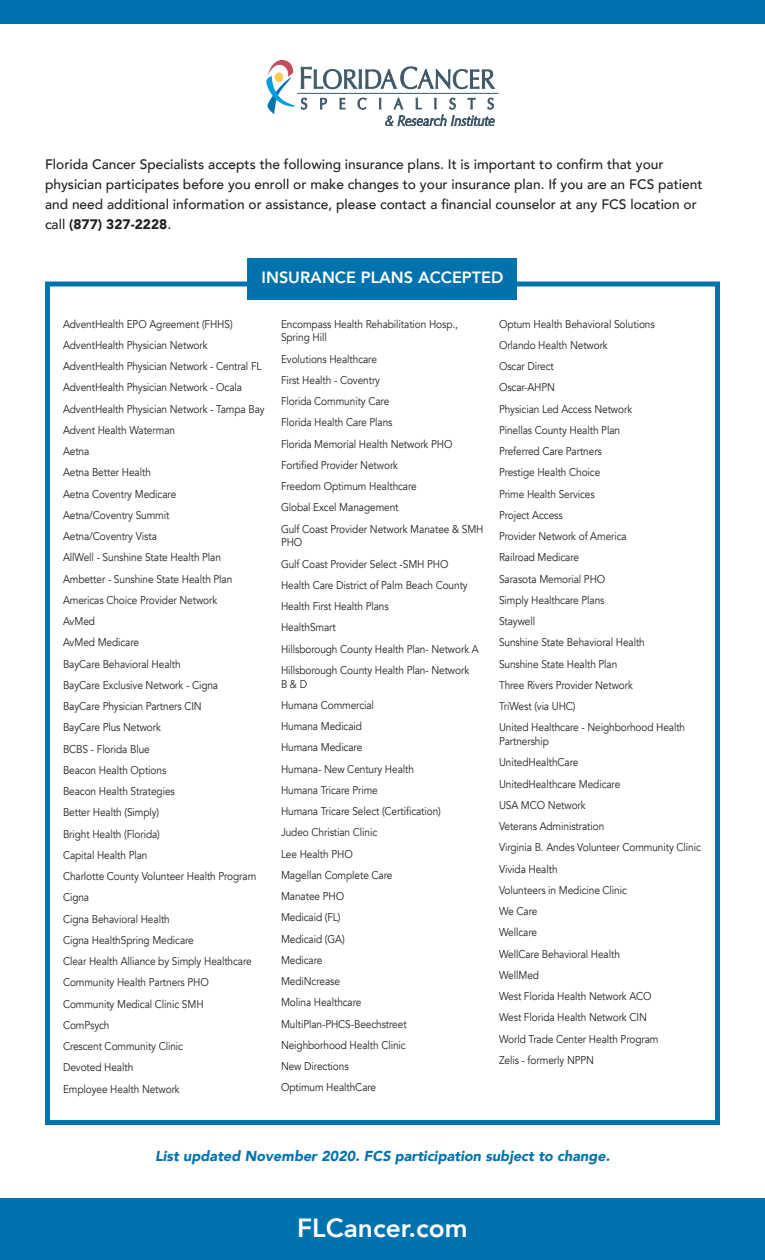
<style>
.page{position:relative;width:765px;height:1260px;background:#fff}
.page>*{position:absolute;margin:0;border:0;box-sizing:border-box;transform-origin:0 0}
.t1{font:800 26.25px "Avenir";color:#fff}
.t2{font:800 16.25px "Avenir";color:#fff}
.t3{font:italic 900 14.38px "Avenir";color:#0073ae}
.t4{font:500 13.75px/20px "Avenir";color:#231f20}
.t5{font:11.25px/21.2px "Avenir";letter-spacing:-.01em;color:#231f20;scale:.9 1}
.s1{font-weight:900}
</style>
<div class="page">
<div style="left:45px;top:282px;width:675px;height:843px;border:5px solid #0073ae"></div>
<svg style="left:301px;top:66px;width:195px;height:23px"></svg>
<svg style="left:301px;top:97px;width:7px;height:13px"></svg>
<svg style="left:320px;top:98px;width:7px;height:12px"></svg>
<svg style="left:339px;top:98px;width:6px;height:12px"></svg>
<svg style="left:357px;top:97px;width:10px;height:13px"></svg>
<hr style="left:297px;top:93px;width:202px;height:1px;background:#405968">
<svg style="left:266px;top:60px;width:29px;height:54px"></svg>
<svg style="left:379px;top:97px;width:116px;height:29px"></svg>
<div style="left:248px;top:258px;width:270px;height:42px;background:#0073ae"></div>
<div style="left:0;top:1198px;width:765px;height:62px;background:#0073ae"></div>
<div style="left:0;top:0;width:765px;height:24px;background:#0073ae"></div>
<p class="t4" style="left:45px;top:154px;width:659px">Florida Cancer Specialists accepts the following insurance plans. It is important to confirm that your physician participates before you enroll or make changes to your insurance plan. If you are an FCS patient and need additional information or assistance, please contact a financial counselor at any FCS location or call <span class="s1">(877) 327-2228</span>.</p>
<h2 class="t2" style="left:262px;top:265px;width:243px">INSURANCE PLANS ACCEPTED</h2>
<p class="t5" style="left:63px;top:313px;width:226px">AdventHealth EPO Agreement (FHHS)<br>AdventHealth Physician Network<br>AdventHealth Physician Network - Central FL<br>AdventHealth Physician Network - Ocala<br>AdventHealth Physician Network - Tampa Bay<br>Advent Health Waterman<br>Aetna<br>Aetna Better Health<br>Aetna Coventry Medicare<br>Aetna/Coventry Summit<br>Aetna/Coventry Vista<br>AllWell - Sunshine State Health Plan<br>Ambetter - Sunshine State Health Plan<br>Americas Choice Provider Network<br>AvMed<br>AvMed Medicare<br>BayCare Behavioral Health<br>BayCare Exclusive Network - Cigna<br>BayCare Physician Partners CIN<br>BayCare Plus Network<br>BCBS - Florida Blue<br>Beacon Health Options<br>Beacon Health Strategies<br>Better Health (Simply)<br>Bright Health (Florida)<br>Capital Health Plan<br>Charlotte County Volunteer Health Program<br>Cigna<br>Cigna Behavioral Health<br>Cigna HealthSpring Medicare<br>Clear Health Alliance by Simply Healthcare<br>Community Health Partners PHO<br>Community Medical Clinic SMH<br>ComPsych<br>Crescent Community Clinic<br>Devoted Health<br>Employee Health Network</p>
<p class="t5" style="left:281px;top:317px;width:198px;line-height:13.8px">Encompass Health Rehabilitation Hosp.,<br>Spring Hill</p>
<p class="t5" style="left:281px;top:348px;width:227px">Evolutions Healthcare<br>First Health - Coventry<br>Florida Community Care<br>Florida Health Care Plans<br>Florida Memorial Health Network PHO<br>Fortified Provider Network<br>Freedom Optimum Healthcare<br>Global Excel Management<br>Gulf Coast Provider Network Manatee &amp; SMH</p>
<p class="t5" style="left:281px;top:532px;width:221px">PHO<br>Gulf Coast Provider Select -SMH PHO<br>Health Care District of Palm Beach County<br>Health First Health Plans<br>HealthSmart<br>Hillsborough County Health Plan- Network A<br>Hillsborough County Health Plan- Network</p>
<p class="t5" style="left:281px;top:673px;width:179px">B &amp; D<br>Humana Commercial<br>Humana Medicaid<br>Humana Medicare<br>Humana- New Century Health<br>Humana Tricare Prime<br>Humana Tricare Select (Certification)<br>Judeo Christian Clinic<br>Lee Health PHO<br>Magellan Complete Care<br>Manatee PHO<br>Medicaid (FL)<br>Medicaid (GA)<br>Medicare<br>MediNcrease<br>Molina Healthcare<br>MultiPlan-PHCS-Beechstreet<br>Neighborhood Health Clinic<br>New Directions<br>Optimum HealthCare</p>
<p class="t5" style="left:499px;top:313px;width:208px">Optum Health Behavioral Solutions<br>Orlando Health Network<br>Oscar Direct<br>Oscar-AHPN<br>Physician Led Access Network<br>Pinellas County Health Plan<br>Preferred Care Partners<br>Prestige Health Choice<br>Prime Health Services<br>Project Access<br>Provider Network of America<br>Railroad Medicare<br>Sarasota Memorial PHO<br>Simply Healthcare Plans<br>Staywell<br>Sunshine State Behavioral Health<br>Sunshine State Health Plan<br>Three Rivers Provider Network<br>TriWest (via UHC)<br>United Healthcare - Neighborhood Health</p>
<p class="t5" style="left:499px;top:731px;width:226px">Partnership<br>UnitedHealthCare<br>UnitedHealthcare Medicare<br>USA MCO Network<br>Veterans Administration<br>Virginia B. Andes Volunteer Community Clinic<br>Vivida Health<br>Volunteers in Medicine Clinic<br>We Care<br>Wellcare<br>WellCare Behavioral Health<br>WellMed<br>West Florida Health Network ACO<br>West Florida Health Network CIN<br>World Trade Center Health Program<br>Zelis - formerly NPPN</p>
<p class="t3" style="left:155px;top:1144px;width:456px">List updated November 2020. FCS participation subject to change.</p>
<h1 class="t1" style="left:297px;top:1207px;width:172px">FLCancer.com</h1>
</div>
